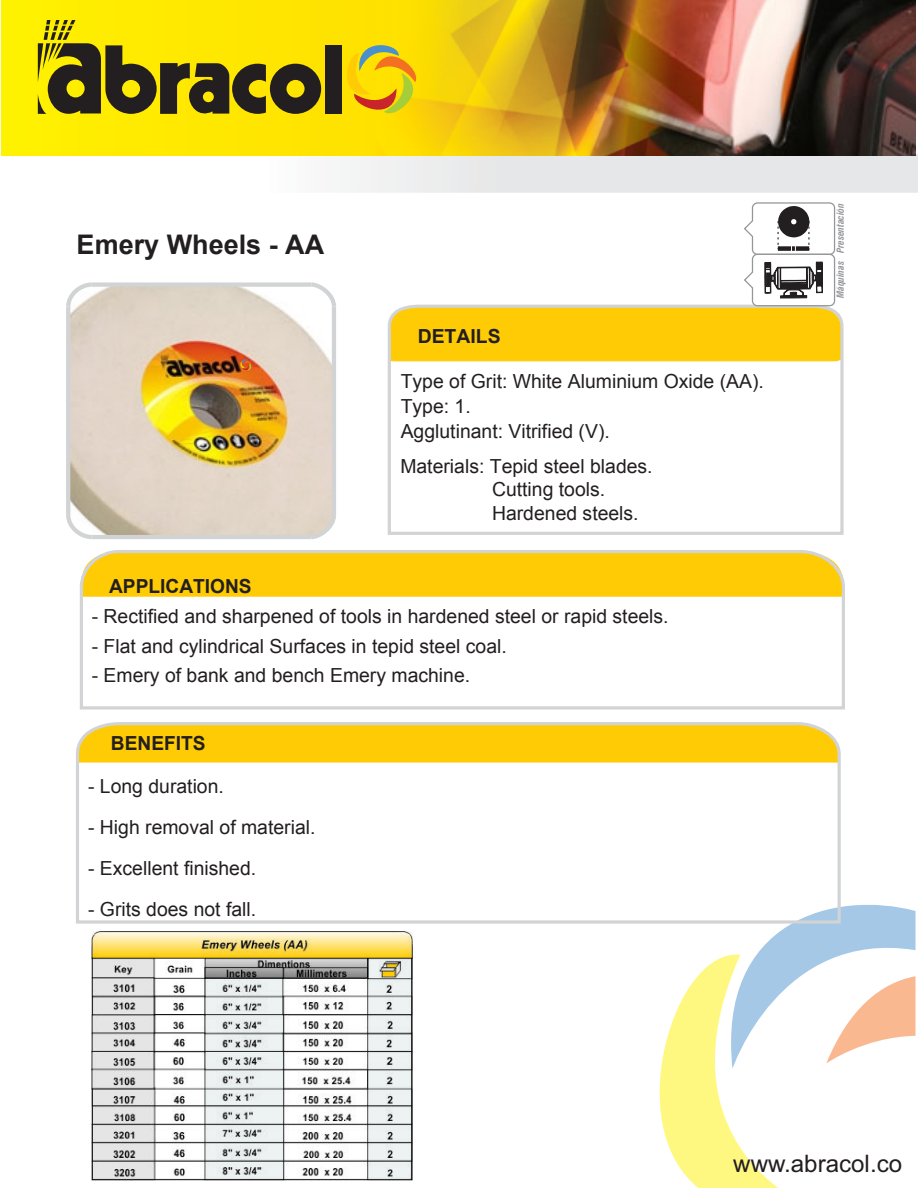
<style>
.page{position:relative;width:918px;height:1188px;background:#fff}
.page>*{position:absolute;margin:0;border:0;box-sizing:border-box;transform-origin:0 0}
.t1{font:700 27px "Arial";color:#231f20}
.t2{font:24.15px "Arial";color:#231f20}
.t3{font:19.35px/24.8px "Arial";color:#231f20}
.t4{font:700 19.35px "Arial";color:#231f20}
.t5{font:italic 700 condensed 9.45px "Swiss 721 BT";color:#949698}
</style>
<div class="page">
<svg style="left:659px;top:904px;width:257px;height:284px"></svg>
<img style="left:1px;top:154px;width:917px;height:39px">
<div style="left:2px;top:0;width:914px;height:156px;background:#ffe900"></div>
<img style="left:376px;top:0;width:190px;height:156px">
<img style="left:566px;top:0;width:350px;height:156px">
<img style="left:70px;top:287px;width:262px;height:248px">
<svg style="left:237px;top:354px;width:17px;height:18px"></svg>
<div style="left:92px;top:282px;width:220px;height:5px;background:#d1d3d4"></div>
<svg style="left:307px;top:282px;width:29px;height:29px"></svg>
<hr style="left:332px;top:307px;width:4px;height:208px;background:#d1d3d4">
<svg style="left:307px;top:511px;width:29px;height:28px"></svg>
<hr style="left:92px;top:535px;width:220px;height:4px;background:#d1d3d4">
<svg style="left:66px;top:511px;width:30px;height:28px"></svg>
<hr style="left:66px;top:307px;width:4px;height:208px;background:#d1d3d4">
<svg style="left:66px;top:282px;width:30px;height:29px"></svg>
<hr style="left:77px;top:762px;width:762px;height:1px;background:#ffcb04">
<div style="left:76px;top:752px;width:765px;height:172px;border:3px solid #d1d3d4"></div>
<svg style="left:76px;top:722px;width:765px;height:40px;background:#fbcc1a"></svg>
<hr style="left:81px;top:596px;width:762px;height:1px;background:#ffcb04">
<div style="left:80px;top:585px;width:765px;height:124px;border:3px solid #d1d3d4"></div>
<svg style="left:80px;top:550px;width:765px;height:46px;background:#fbcc17"></svg>
<div style="left:325px;top:45px;width:17px;height:69px;background:#231f20"></div>
<svg style="left:38px;top:20px;width:283px;height:94px"></svg>
<svg style="left:347px;top:36px;width:85px;height:88px"></svg>
<div style="left:388px;top:325px;width:456px;height:210px;border:3px solid #d1d3d4"></div>
<svg style="left:387px;top:202px;width:457px;height:160px"></svg>
<img style="left:91px;top:932px;width:322px;height:249px">
<h1 class="t1" style="left:77px;top:227px;width:249px">Emery Wheels - AA</h1>
<p class="t4" style="left:418px;top:324px;width:84px">DETAILS</p>
<p class="t3" style="left:401px;top:369px;width:365px">Type of Grit: White Aluminium Oxide (AA).<br>Type: 1.<br>Agglutinant: Vitrified (V).</p>
<p class="t3" style="left:492px;top:455px;width:162px;line-height:23.2px;text-indent:-92px">Materials: Tepid steel blades.<br>Cutting tools.<br>Hardened steels.</p>
<p class="t4" style="left:109px;top:573px;width:144px">APPLICATIONS</p>
<p class="t3" style="left:92px;top:604px;width:578px">- Rectified and sharpened of tools in hardened steel or rapid steels.</p>
<p class="t3" style="left:92px;top:634px;width:417px">- Flat and cylindrical Surfaces in tepid steel coal.</p>
<p class="t3" style="left:92px;top:663px;width:380px">- Emery of bank and bench Emery machine.</p>
<p class="t4" style="left:111px;top:731px;width:96px">BENEFITS</p>
<p class="t3" style="left:88px;top:774px;width:137px">- Long duration.</p>
<p class="t3" style="left:88px;top:815px;width:229px">- High removal of material.</p>
<p class="t3" style="left:88px;top:856px;width:170px">- Excellent finished.</p>
<p class="t3" style="left:88px;top:897px;width:170px">- Grits does not fall.</p>
<p class="t5" style="left:837px;top:253px;width:52px;rotate:-90deg">Presentación</p>
<p class="t5" style="left:837px;top:298px;width:39px;rotate:-90deg">Máquinas</p>
<p class="t2" style="left:733px;top:1154px;width:170px">www.abracol.co</p>
</div>
